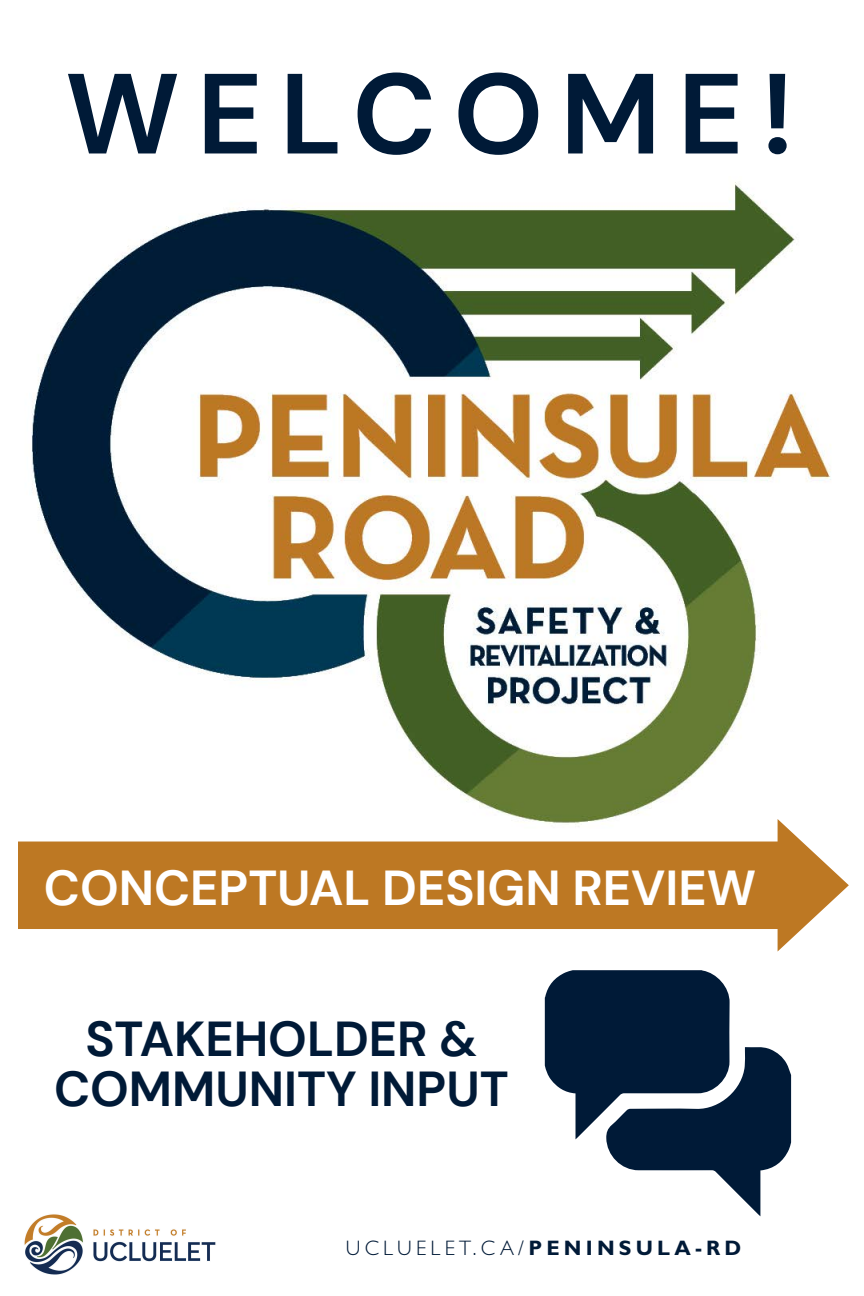
<style>
.page{position:relative;width:864px;height:1296px;background:#fff}
.page>*{position:absolute;margin:0;border:0;box-sizing:border-box;transform-origin:0 0}
.Page_Title{font:700 113.75px "DM Sans";letter-spacing:.15em;color:#001a37}
.Page_Title-2{font:700 49px/50px "DM Sans";color:#001a37;text-align:center}
.Page_Title-3{font:700 49px "DM Sans";color:#fff}
.Footer_Website{font:300 21px "Gill Sans Std";letter-spacing:.2em;color:#001a37}
.s1{font-weight:700}
</style>
<div class="page">
<img style="left:18px;top:182px;width:813px;height:660px">
<svg style="left:545px;top:970px;width:246px;height:246px"></svg>
<div style="left:18px;top:842px;width:765px;height:87px;background:#bd7823"></div>
<svg style="left:778px;top:819px;width:71px;height:132px"></svg>
<img style="left:24px;top:1214px;width:192px;height:61px">
<p class="Page_Title" style="left:65px;top:43px;width:731px">WELCOME!</p>
<p class="Page_Title-3" style="left:44px;top:857px;width:714px">CONCEPTUAL DESIGN REVIEW</p>
<p class="Page_Title-2" style="left:54px;top:1014px;width:456px">STAKEHOLDER &amp;<br>COMMUNITY INPUT</p>
<p class="Footer_Website" style="left:346px;top:1236px;width:397px">UCLUELET.CA/<span class="s1">PENINSULA-RD</span></p>
</div>
